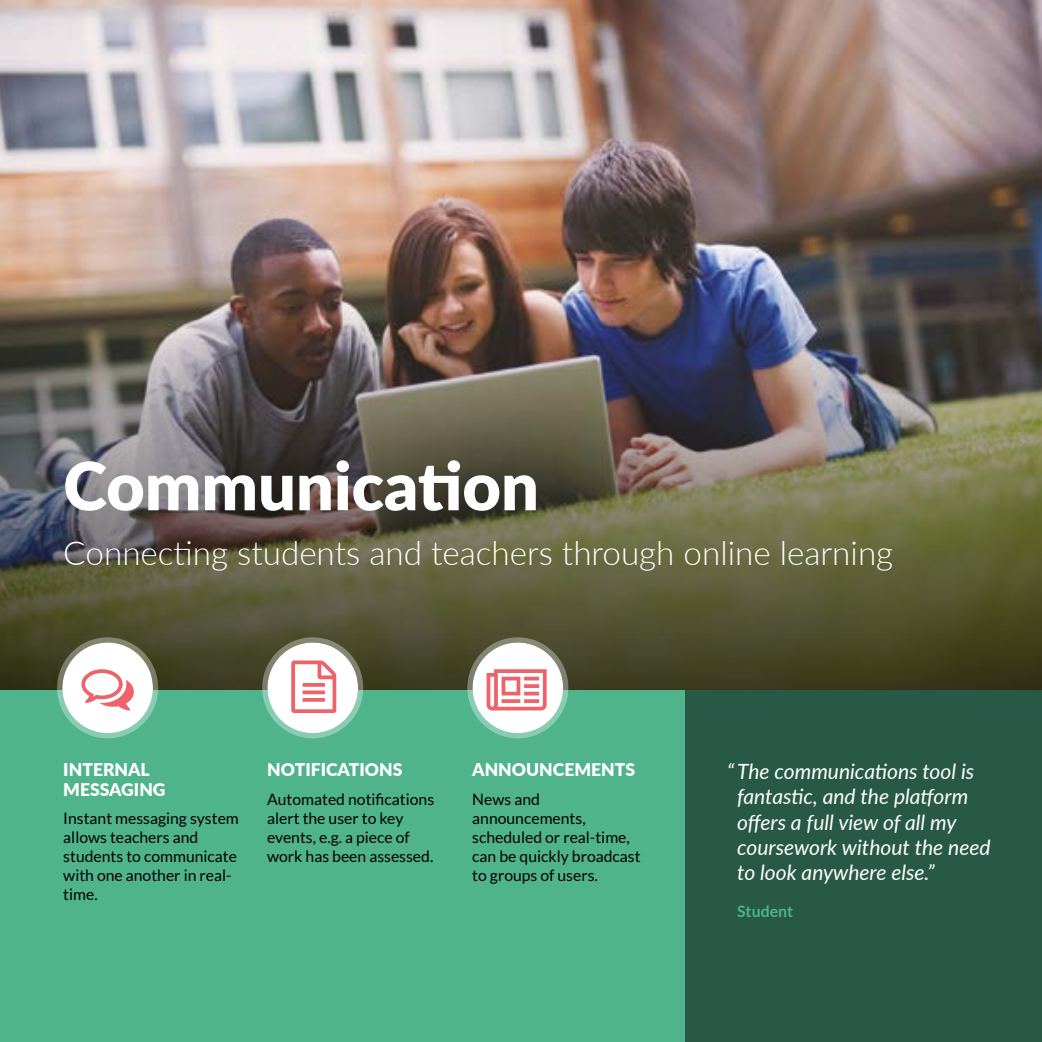
<style>
.page{position:relative;width:1042px;height:1042px;background:#fff}
.page>*{position:absolute;margin:0;border:0;box-sizing:border-box;transform-origin:0 0}
.t1{font:900 66.5px "Lato";color:#fff}
.t2{font:300 33.25px "Lato";color:#fff}
.t3{font:italic 21px/25.2px "Lato";color:#fff}
.t4{font:900 17.5px/19.2px "Lato";color:#fff}
.t5{font:15.75px/18.9px "Lato";color:#000}
.t6{font:700 15.75px "Lato";color:#4fb38c}
</style>
<div class="page">
<img style="left:0;top:0;width:1042px;height:283px">
<img style="left:0;top:283px;width:1042px;height:407px">
<div style="left:0;top:690px;width:1042px;height:352px;background:#4fb38c"></div>
<div style="left:62px;top:642px;width:91px;height:91px;background:#fff;border-radius:50%"></div>
<div style="left:57px;top:637px;width:101px;height:101px;border:5px solid #fff;border-radius:50%"></div>
<div style="left:267px;top:642px;width:91px;height:91px;background:#fff;border-radius:50%"></div>
<div style="left:262px;top:637px;width:101px;height:101px;border:5px solid #fff;border-radius:50%"></div>
<div style="left:472px;top:642px;width:91px;height:91px;background:#fff;border-radius:50%"></div>
<div style="left:467px;top:637px;width:101px;height:101px;border:5px solid #fff;border-radius:50%"></div>
<div style="left:685px;top:690px;width:357px;height:352px;background:#275946"></div>
<h1 class="t1" style="left:63px;top:436px;width:477px">Communication</h1>
<h2 class="t2" style="left:63px;top:530px;width:831px">Connecting students and teachers through online learning</h2>
<p class="t4" style="left:63px;top:759px;width:104px">INTERNAL<br>MESSAGING</p>
<p class="t5" style="left:63px;top:809px;width:177px">Instant messaging system allows teachers and students to communicate with one another in real&shy;time.</p>
<p class="t4" style="left:267px;top:759px;width:137px">NOTIFICATIONS</p>
<p class="t5" style="left:267px;top:790px;width:168px">Automated notifications alert the user to key events, e.g. a piece of work has been assessed.</p>
<p class="t4" style="left:472px;top:759px;width:164px">ANNOUNCEMENTS</p>
<p class="t5" style="left:472px;top:790px;width:170px">News and announcements, scheduled or real-time, can be quickly broadcast to groups of users.</p>
<h3 class="t3" style="left:737px;top:758px;width:255px;text-indent:-10px">“The communications tool is fantastic, and the platform offers a full view of all my coursework without the need to look anywhere else.”</h3>
<p class="t6" style="left:737px;top:902px;width:57px">Student</p>
</div>
